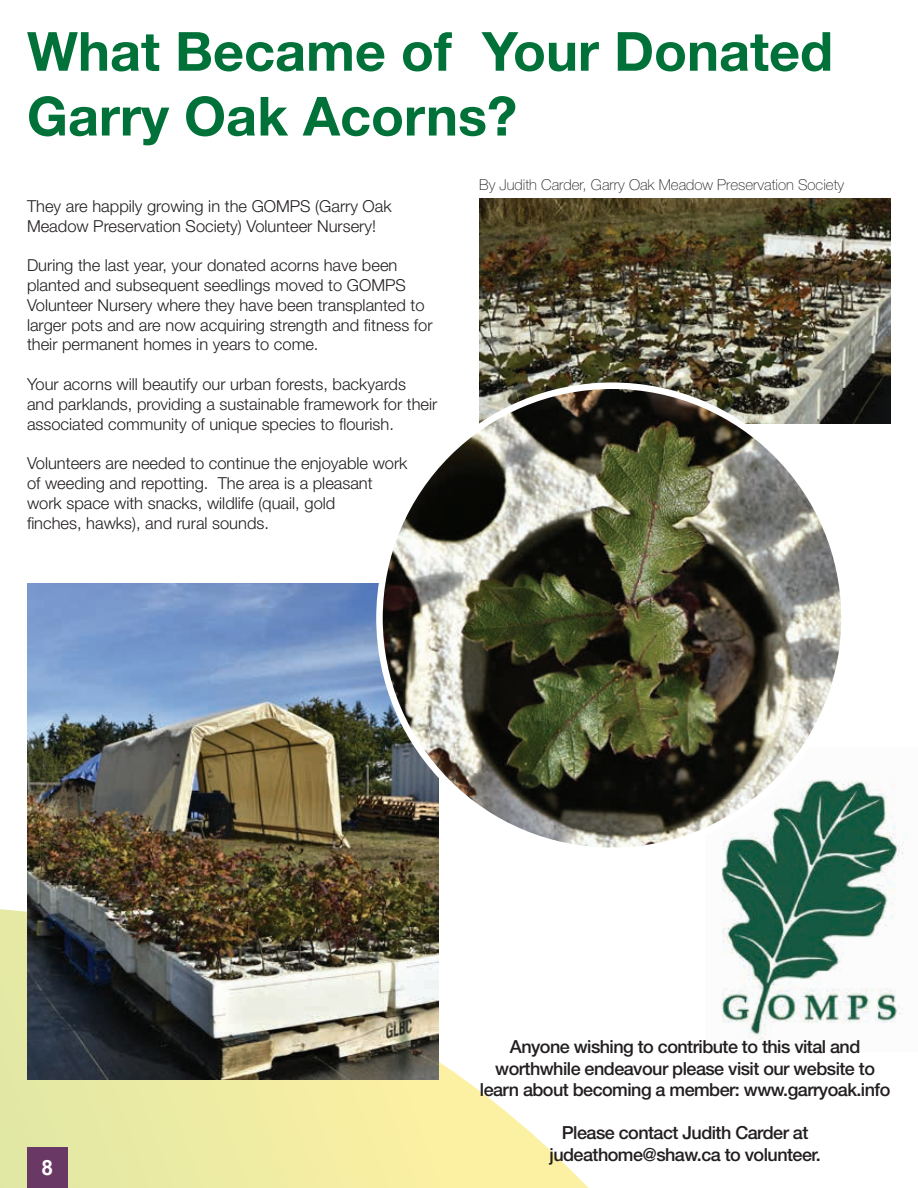
<style>
.page{position:relative;width:918px;height:1188px;background:#fff}
.page>*{position:absolute;margin:0;border:0;box-sizing:border-box;transform-origin:0 0}
.t1{font:700 54px/64.8px "Helvetica Neue";color:#007138}
.t2{font:700 21px "Arial";color:#fff}
.t3{font:500 18px/21.6px "Helvetica Neue";letter-spacing:-.03em;color:#231f20;text-align:center}
.t4{font:300 16.5px/19.8px "Helvetica Neue";color:#231f20}
.t5{font:100 15px "Helvetica Neue";color:#231f20}
</style>
<div class="page">
<img style="left:721px;top:780px;width:183px;height:260px">
<svg style="left:0;top:909px;width:588px;height:279px"></svg>
<img style="left:27px;top:584px;width:412px;height:496px">
<img style="left:479px;top:199px;width:412px;height:224px">
<img style="left:376px;top:382px;width:472px;height:472px">
<div style="left:27px;top:1148px;width:41px;height:40px;background:#6a3865"></div>
<h1 class="t1" style="left:27px;top:18px;width:808px">What Became of Your Donated<br>Garry Oak Acorns?</h1>
<p class="t4" style="left:27px;top:196px;width:366px">They are happily growing in the GOMPS (Garry Oak<br>Meadow Preservation Society) Volunteer Nursery!</p>
<p class="t4" style="left:27px;top:255px;width:407px">During the last year, your donated acorns have been planted and subsequent seedlings moved to GOMPS Volunteer Nursery where they have been transplanted to larger pots and are now acquiring strength and fitness for their permanent homes in years to come.</p>
<p class="t4" style="left:27px;top:374px;width:412px">Your acorns will beautify our urban forests, backyards<br>and parklands, providing a sustainable framework for their associated community of unique species to flourish.</p>
<p class="t4" style="left:27px;top:453px;width:382px">Volunteers are needed to continue the enjoyable work of weeding and repotting. The area is a pleasant work space with snacks, wildlife (quail, gold<br>finches, hawks), and rural sounds.</p>
<p class="t5" style="left:479px;top:176px;width:367px">By Judith Carder, Garry Oak Meadow Preservation Society</p>
<p class="t2" style="left:41px;top:1153px;width:13px">8</p>
<p class="t3" style="left:480px;top:1036px;width:412px">Anyone wishing to contribute to this vital and worthwhile endeavour please visit our website to learn about becoming a member: www.garryoak.info</p>
<p class="t3" style="left:550px;top:1122px;width:273px">Please contact Judith Carder at judeathome@shaw.ca to volunteer.</p>
</div>
